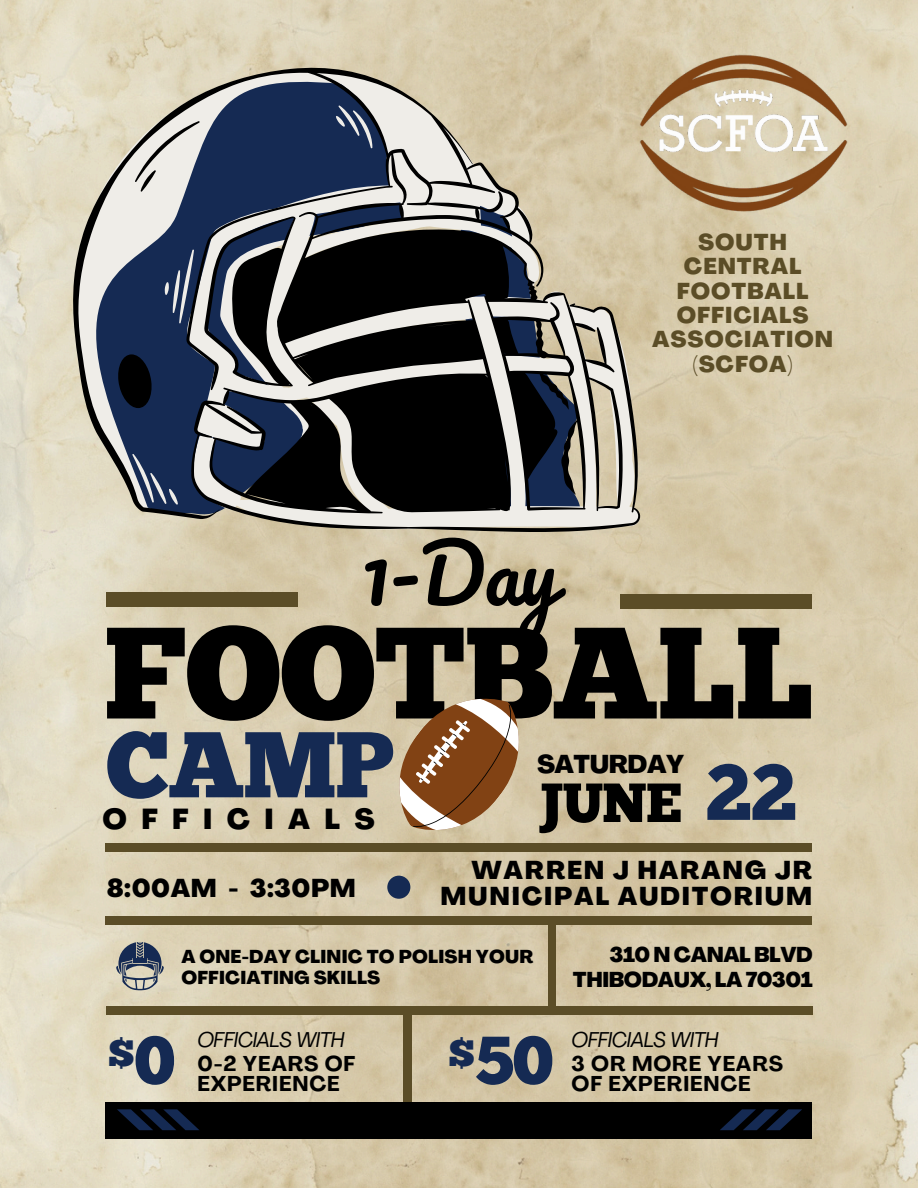
<style>
.page{position:relative;width:918px;height:1188px;background:#fff}
.page>*{position:absolute;margin:0;border:0;box-sizing:border-box;transform-origin:0 0}
.t1{font:129.75px "Chunk Five";letter-spacing:-.01em;color:#000}
.t2{font:93.15px "Chunk Five";color:#152a53}
.t3{font:79.05px "Pacifico";color:#000}
.t4{font:79.05px "Chunk Five";color:#152a53}
.t5{font:67.65px "Chunk Five";color:#152a53}
.t6{font:55.05px "Chunk Five";color:#000}
.t7{font:36.75px "Chunk Five";color:#152a53}
.t8{font:800 28.5px "Agrandir";letter-spacing:.505em;color:#000}
.t9{font:800 25.35px/25.8px "Agrandir";letter-spacing:.07em;color:#000;text-align:right}
.t10{font:800 25.35px "Agrandir";letter-spacing:.025em;color:#000}
.t11{font:800 25.35px "Agrandir";letter-spacing:-.02em;color:#000}
.t12{font:800 22.5px/24.3px "Agrandir";letter-spacing:.04em;color:#5b4d27;text-align:center}
.t13{font:700 21.15px/19.2px "Agrandir";letter-spacing:.04em;color:#000}
.t14{font:800 21.15px "Agrandir";letter-spacing:-.02em;color:#000}
.t15{font:italic 21.15px "Agrandir";letter-spacing:-.02em;color:#000}
.t16{font:800 18.3px/21.1px "Agrandir";letter-spacing:.01em;color:#000}
</style>
<div class="page">
<img style="left:0;top:0;width:918px;height:1188px">
<svg style="left:72px;top:67px;width:569px;height:465px;background:#757677"></svg>
<svg style="left:371px;top:670px;width:177px;height:187px;background:#bfa584"></svg>
<div style="left:106px;top:592px;width:191px;height:15px;background:#5b4d27"></div>
<div style="left:106px;top:844px;width:706px;height:8px;background:#5b4d27"></div>
<div style="left:106px;top:917px;width:706px;height:8px;background:#5b4d27"></div>
<div style="left:387px;top:876px;width:23px;height:23px;background:#152a53;border-radius:50%"></div>
<svg style="left:116px;top:942px;width:47px;height:48px;background:#83878b"></svg>
<div style="left:404px;top:1011px;width:8px;height:99px;background:#5b4d27"></div>
<div style="left:106px;top:1007px;width:706px;height:8px;background:#5b4d27"></div>
<div style="left:106px;top:1102px;width:706px;height:36px;background:#000"></div>
<div style="left:621px;top:594px;width:191px;height:15px;background:#5b4d27"></div>
<svg style="left:720px;top:1109px;width:82px;height:21px"></svg>
<svg style="left:117px;top:1109px;width:82px;height:21px"></svg>
<div style="left:548px;top:921px;width:7px;height:90px;background:#5b4d27"></div>
<img style="left:621px;top:42px;width:244px;height:183px">
<h4 class="t12" style="left:652px;top:232px;width:182px">SOUTH<br>CENTRAL<br>FOOTBALL<br>OFFICIALS<br>ASSOCIATION (SCFOA)</h4>
<h3 class="t3" style="left:361px;top:532px;width:198px">1-Day</h3>
<p class="t1" style="left:104px;top:621px;width:712px">FOOTBALL</p>
<p class="t2" style="left:106px;top:727px;width:290px">CAMP</p>
<p class="t8" style="left:102px;top:808px;width:274px">OFFICIALS</p>
<h5 class="t10" style="left:107px;top:878px;width:251px">8:00AM - 3:30PM</h5>
<h2 class="t11" style="left:537px;top:754px;width:149px">SATURDAY</h2>
<h6 class="t6" style="left:538px;top:781px;width:145px">JUNE</h6>
<p class="t4" style="left:705px;top:761px;width:93px">22</p>
<h6 class="t9" style="left:441px;top:860px;width:373px">WARREN J HARANG JR<br>MUNICIPAL AUDITORIUM</h6>
<h1 class="t16" style="left:181px;top:948px;width:353px">A ONE-DAY CLINIC TO POLISH YOUR<br>OFFICIATING SKILLS</h1>
<h6 class="t14" style="left:610px;top:947px;width:205px">310 N CANAL BLVD</h6>
<p class="t14" style="left:573px;top:971px;width:241px">THIBODAUX, LA 70301</p>
<p class="t5" style="left:135px;top:1033px;width:42px">0</p>
<p class="t15" style="left:197px;top:1031px;width:148px">OFFICIALS WITH</p>
<p class="t7" style="left:108px;top:1039px;width:28px">$</p>
<p class="t13" style="left:197px;top:1057px;width:159px">0-2 YEARS OF<br>EXPERIENCE</p>
<p class="t5" style="left:475px;top:1033px;width:80px">50</p>
<p class="t7" style="left:449px;top:1039px;width:28px">$</p>
<p class="t15" style="left:572px;top:1031px;width:148px">OFFICIALS WITH</p>
<p class="t13" style="left:572px;top:1057px;width:213px">3 OR MORE YEARS<br>OF EXPERIENCE</p>
</div>
